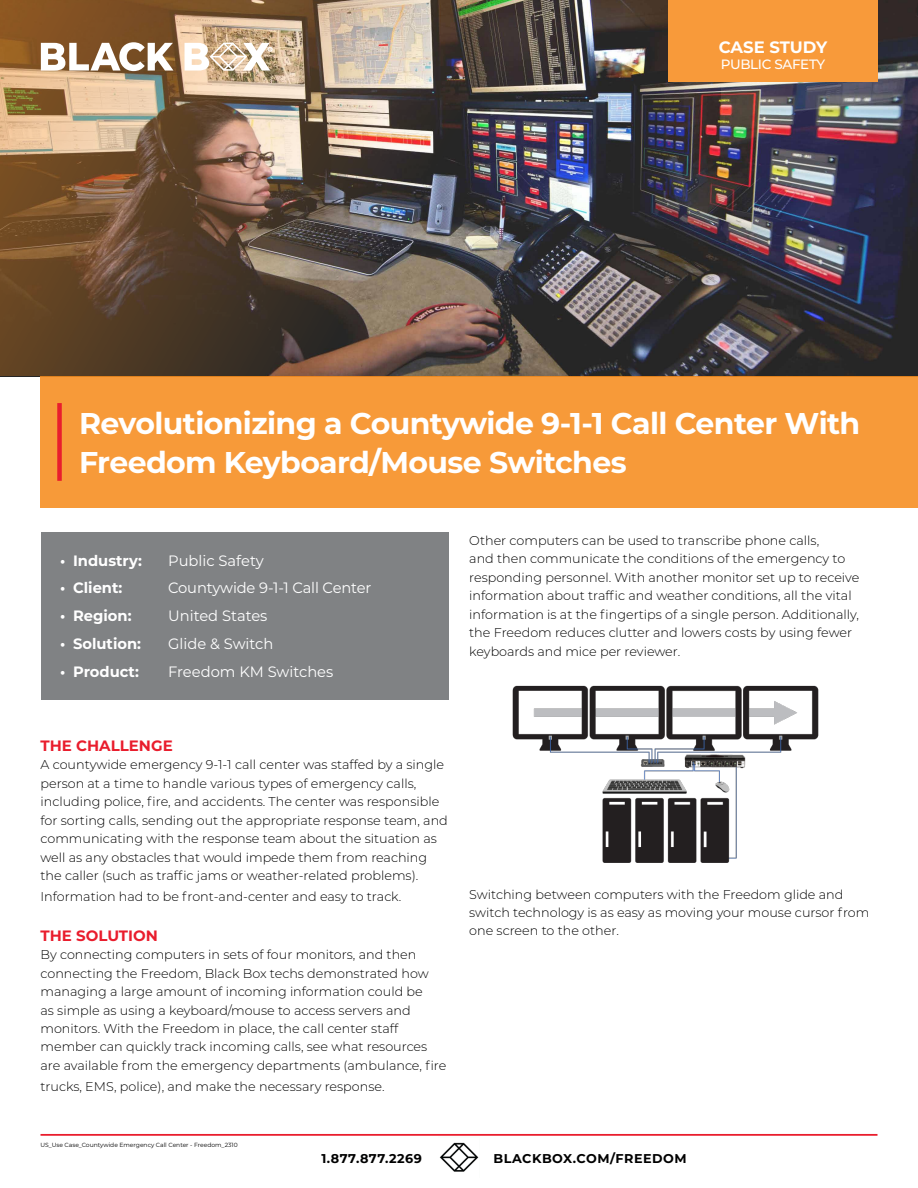
<style>
.page{position:relative;width:918px;height:1188px;background:#fff}
.page>*{position:absolute;margin:0;border:0;box-sizing:border-box;transform-origin:0 0}
.t1{font:700 30px/39px "Montserrat";letter-spacing:-.02em;color:#fff}
.t2{font:700 16.5px "Montserrat";letter-spacing:-.01em;color:#fff}
.t3{font:15px "Montserrat";color:#fff}
.t4{font:700 15px "Montserrat";color:#fff}
.t5{font:700 15px "Montserrat";color:#e91d2d}
.t6{font:500 13.5px "Montserrat";letter-spacing:-.025em;color:#fff}
.t7{font:300 12.75px/18.5px "Montserrat";color:#000}
.t8{font:700 12.75px "Montserrat";letter-spacing:.04em;color:#000}
.t9{font:700 12.75px "Montserrat";letter-spacing:.04em;color:#000101}
.t10{font:6px "Montserrat";color:#000}
</style>
<div class="page">
<hr style="left:40px;top:1134px;width:838px;height:2px;background:#e91d2d">
<img style="left:439px;top:1142px;width:40px;height:30px">
<div style="left:40px;top:376px;width:878px;height:132px;background:#f79a39"></div>
<img style="left:0;top:0;width:918px;height:376px">
<div style="left:57px;top:403px;width:5px;height:78px;background:#e91d2d"></div>
<div style="left:41px;top:533px;width:408px;height:167px;background:#808284"></div>
<svg style="left:41px;top:42px;width:132px;height:29px"></svg>
<svg style="left:185px;top:43px;width:87px;height:28px"></svg>
<img style="left:512px;top:685px;width:307px;height:178px">
<p class="t2" style="left:719px;top:35px;width:110px">CASE STUDY</p>
<p class="t6" style="left:721px;top:55px;width:106px">PUBLIC SAFETY</p>
<h1 class="t1" style="left:79px;top:402px;width:783px">Revolutionizing a Countywide 9-1-1 Call Center With<br>Freedom Keyboard/Mouse Switches</h1>
<p class="t4" style="left:60px;top:550px;width:83px">• Industry:</p>
<p class="t3" style="left:168px;top:550px;width:97px">Public Safety</p>
<p class="t4" style="left:60px;top:577px;width:64px">• Client:</p>
<p class="t3" style="left:168px;top:578px;width:205px">Countywide 9-1-1 Call Center</p>
<p class="t4" style="left:60px;top:605px;width:73px">• Region:</p>
<p class="t3" style="left:168px;top:605px;width:101px">United States</p>
<p class="t4" style="left:60px;top:633px;width:82px">• Solution:</p>
<p class="t3" style="left:168px;top:633px;width:107px">Glide &amp; Switch</p>
<p class="t4" style="left:60px;top:660px;width:80px">• Product:</p>
<p class="t3" style="left:168px;top:661px;width:167px">Freedom KM Switches</p>
<p class="t7" style="left:469px;top:531px;width:392px">Other computers can be used to transcribe phone calls,<br>and then communicate the conditions of the emergency to responding personnel. With another monitor set up to receive information about traffic and weather conditions, all the vital information is at the fingertips of a single person. Additionally, the Freedom reduces clutter and lowers costs by using fewer keyboards and mice per reviewer.</p>
<p class="t5" style="left:40px;top:735px;width:134px">THE CHALLENGE</p>
<p class="t7" style="left:40px;top:755px;width:409px">A countywide emergency 9-1-1 call center was staffed by a single person at a time to handle various types of emergency calls, including police, fire, and accidents. The center was responsible for sorting calls, sending out the appropriate response team, and communicating with the response team about the situation as well as any obstacles that would impede them from reaching the caller (such as traffic jams or weather-related problems).</p>
<p class="t7" style="left:40px;top:887px;width:362px">Information had to be front-and-center and easy to track.</p>
<p class="t5" style="left:40px;top:925px;width:119px">THE SOLUTION</p>
<p class="t7" style="left:40px;top:945px;width:407px">By connecting computers in sets of four monitors, and then connecting the Freedom, Black Box techs demonstrated how managing a large amount of incoming information could be<br>as simple as using a keyboard/mouse to access servers and monitors. With the Freedom in place, the call center staff member can quickly track incoming calls, see what resources are available from the emergency departments (ambulance, fire</p>
<p class="t7" style="left:40px;top:1077px;width:346px">trucks, EMS, police), and make the necessary response.</p>
<p class="t10" style="left:40px;top:1141px;width:199px">US_Use Case_Countywide Emergency Call Center - Freedom_2310</p>
<p class="t7" style="left:469px;top:884px;width:402px">Switching between computers with the Freedom glide and switch technology is as easy as moving your mouse cursor from one screen to the other.</p>
<p class="t9" style="left:321px;top:1149px;width:102px">1.877.877.2269</p>
<p class="t8" style="left:494px;top:1149px;width:195px">BLACKBOX.COM/FREEDOM</p>
</div>
